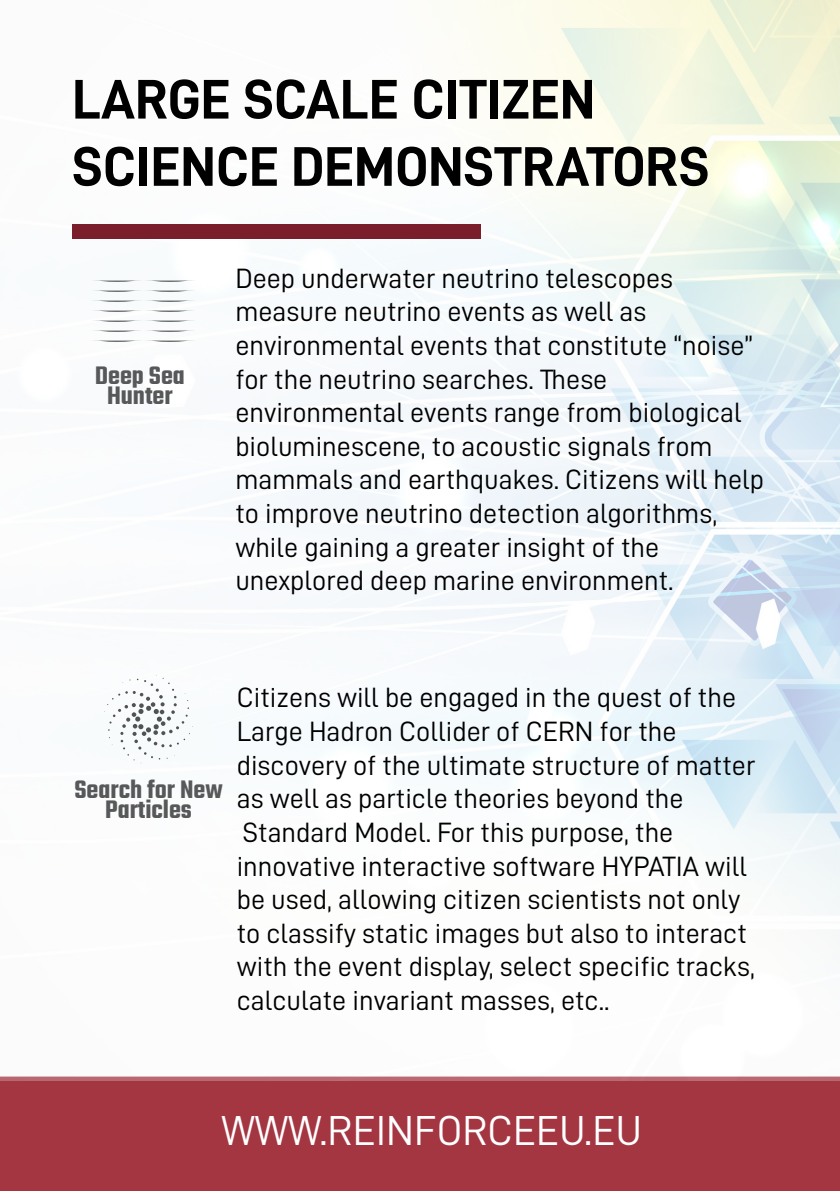
<style>
.page{position:relative;width:840px;height:1191px;background:#fff}
.page>*{position:absolute;margin:0;border:0;box-sizing:border-box;transform-origin:0 0}
.t1{font:56px/67.2px "D DIN Bold";color:#000001}
.t2{font:42px "D DIN";color:#fff}
.t3{font:28px/33.6px "D DIN";color:#000001}
.t4{font:600 27.6px/20.4px "Teko";color:#57585a;text-align:center}
</style>
<div class="page">
<div style="left:0;top:1080px;width:839px;height:111px;background:#a43642"></div>
<img style="left:0;top:0;width:839px;height:1080px">
<div style="left:72px;top:224px;width:408px;height:14px;background:#7a1e2b"></div>
<hr style="left:91px;top:280px;width:105px;height:2px;background:#505353;border-radius:50%">
<hr style="left:91px;top:290px;width:105px;height:2px;background:#505353;border-radius:50%">
<hr style="left:91px;top:300px;width:105px;height:2px;background:#505353;border-radius:50%">
<hr style="left:91px;top:310px;width:105px;height:2px;background:#505353;border-radius:50%">
<hr style="left:91px;top:320px;width:105px;height:2px;background:#505353;border-radius:50%">
<hr style="left:91px;top:330px;width:105px;height:2px;background:#505353;border-radius:50%">
<hr style="left:91px;top:340px;width:105px;height:2px;background:#505353;border-radius:50%">
<svg style="left:104px;top:675px;width:89px;height:89px"></svg>
<p class="t1" style="left:72px;top:64px;width:638px">LARGE SCALE CITIZEN<br>SCIENCE DEMONSTRATORS</p>
<p class="t4" style="left:95px;top:367px;width:91px">Deep Sea<br>Hunter</p>
<p class="t3" style="left:235px;top:261px;width:439px">Deep underwater neutrino telescopes</p>
<p class="t3" style="left:235px;top:294px;width:412px">measure neutrino events as well as</p>
<p class="t3" style="left:235px;top:328px;width:519px">environmental events that constitute “noise” for the neutrino searches. These</p>
<p class="t3" style="left:235px;top:395px;width:530px">environmental events range from biological bioluminescene, to acoustic signals from mammals and earthquakes. Citizens will help to improve neutrino detection algorithms, while gaining a greater insight of the</p>
<p class="t3" style="left:235px;top:563px;width:439px">unexplored deep marine environment.</p>
<p class="t4" style="left:74px;top:781px;width:150px">Search for New<br>Particles</p>
<p class="t3" style="left:236px;top:680px;width:500px">Citizens will be engaged in the quest of the<br>Large Hadron Collider of CERN for the</p>
<p class="t3" style="left:236px;top:747px;width:520px">discovery of the ultimate structure of matter as well as particle theories beyond the</p>
<p class="t3" style="left:243px;top:815px;width:432px">Standard Model. For this purpose, the</p>
<p class="t3" style="left:236px;top:848px;width:519px">innovative interactive software HYPATIA will be used, allowing citizen scientists not only to classify static images but also to interact with the event display, select specific tracks, calculate invariant masses, etc..</p>
<h2 class="t2" style="left:221px;top:1107px;width:422px">WWW.REINFORCEEU.EU</h2>
</div>
